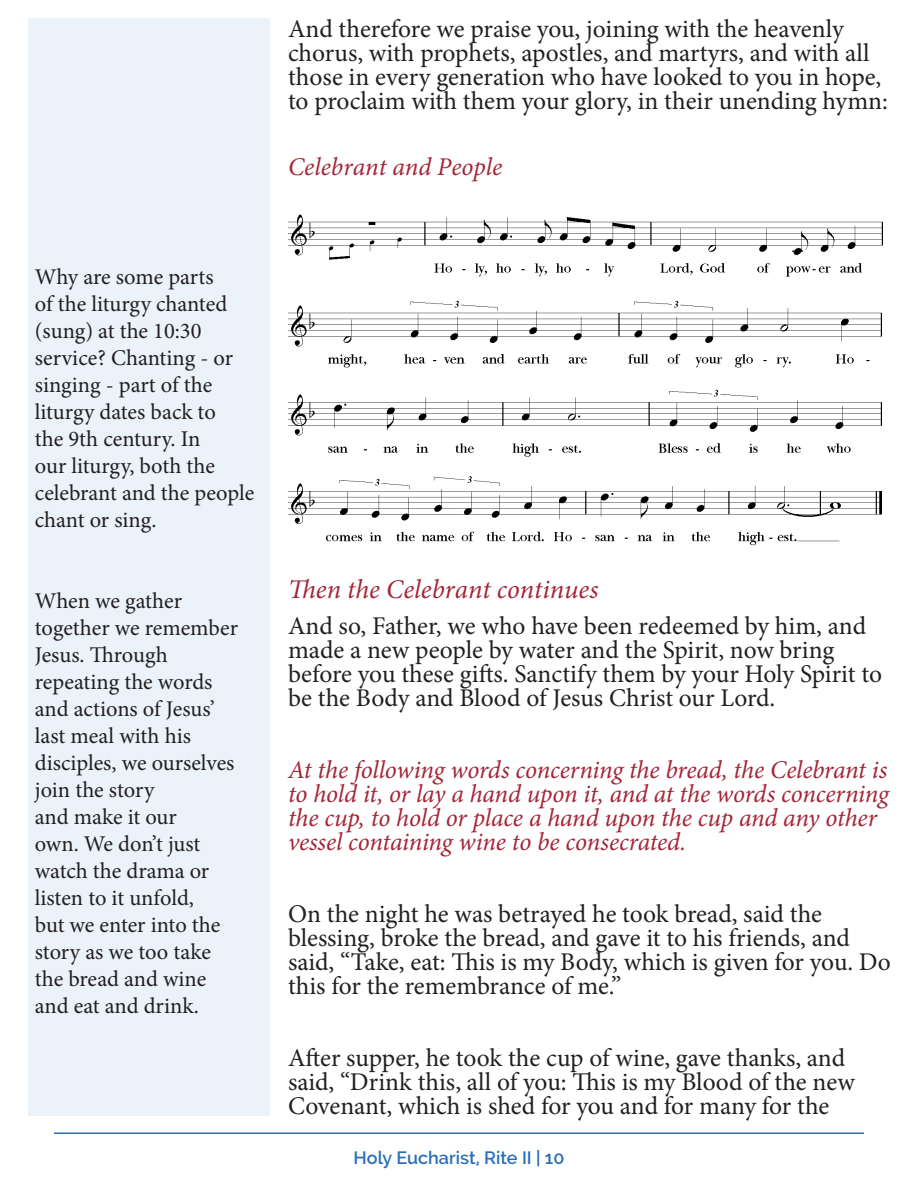
<style>
.page{position:relative;width:918px;height:1188px;background:#fff}
.page>*{position:absolute;margin:0;border:0;box-sizing:border-box;transform-origin:0 0}
.Section_Header{font:italic 27px "Minion Pro";color:#a32638}
.Section_Header-2{font:25.5px/24px "Minion Pro";letter-spacing:-.005em;color:#231f20}
.Section_Header-3{font:italic 25.5px/24px "Minion Pro";letter-spacing:-.005em;color:#a32638}
.t1{font:22.5px/27px "Minion Pro";letter-spacing:-.005em;color:#231f20}
.t2{font:600 18px "Raleway";color:#296eb7}
</style>
<div class="page">
<hr style="left:54px;top:1132px;width:810px;height:2px;background:#296eb7">
<div style="left:28px;top:18px;width:242px;height:1098px;background:#ebf2f9"></div>
<img style="left:288px;top:214px;width:594px;height:332px">
<p class="Section_Header-2" style="left:288px;top:17px;width:601px">And therefore we praise you, joining with the heavenly chorus, with prophets, apostles, and martyrs, and with all those in every generation who have looked to you in hope, to proclaim with them your glory, in their unending hymn:</p>
<p class="Section_Header-3" style="left:288px;top:155px;width:216px">Celebrant and People</p>
<p class="t1" style="left:35px;top:264px;width:221px">Why are some parts<br>of the liturgy chanted (sung) at the 10:30 service? Chanting - or singing - part of the liturgy dates back to<br>the 9th century. In<br>our liturgy, both the celebrant and the people chant or sing.</p>
<p class="t1" style="left:35px;top:588px;width:149px">When we gather</p>
<p class="t1" style="left:35px;top:615px;width:205px">together we remember</p>
<p class="t1" style="left:35px;top:642px;width:135px">Jesus. Through</p>
<p class="t1" style="left:35px;top:669px;width:179px">repeating the words</p>
<p class="t1" style="left:35px;top:696px;width:181px">and actions of Jesus’</p>
<p class="t1" style="left:35px;top:723px;width:158px">last meal with his</p>
<p class="t1" style="left:35px;top:750px;width:201px">disciples, we ourselves</p>
<p class="t1" style="left:35px;top:777px;width:121px">join the story</p>
<p class="t1" style="left:35px;top:804px;width:144px">and make it our</p>
<p class="t1" style="left:35px;top:831px;width:167px">own. We don’t just</p>
<p class="t1" style="left:35px;top:858px;width:176px">watch the drama or</p>
<p class="t1" style="left:35px;top:885px;width:161px">listen to it unfold,</p>
<p class="t1" style="left:35px;top:912px;width:187px">but we enter into the</p>
<p class="t1" style="left:35px;top:939px;width:178px">story as we too take</p>
<p class="t1" style="left:35px;top:966px;width:173px">the bread and wine</p>
<p class="t1" style="left:35px;top:993px;width:165px">and eat and drink.</p>
<p class="Section_Header" style="left:288px;top:571px;width:312px">Then the Celebrant continues</p>
<p class="Section_Header-2" style="left:288px;top:614px;width:596px">And so, Father, we who have been redeemed by him, and made a new people by water and the Spirit, now bring before you these gifts. Sanctify them by your Holy Spirit to be the Body and Blood of Jesus Christ our Lord.</p>
<p class="Section_Header-3" style="left:288px;top:758px;width:602px">At the following words concerning the bread, the Celebrant is to hold it, or lay a hand upon it, and at the words concerning the cup, to hold or place a hand upon the cup and any other vessel containing wine to be consecrated.</p>
<p class="Section_Header-2" style="left:288px;top:902px;width:604px">On the night he was betrayed he took bread, said the blessing, broke the bread, and gave it to his friends, and said, “Take, eat: This is my Body, which is given for you. Do this for the remembrance of me.”</p>
<p class="Section_Header-2" style="left:288px;top:1046px;width:568px">After supper, he took the cup of wine, gave thanks, and said, “Drink this, all of you: This is my Blood of the new<br>Covenant, which is shed for you and for many for the</p>
<p class="t2" style="left:353px;top:1147px;width:213px">Holy Eucharist, Rite II | 10</p>
</div>
